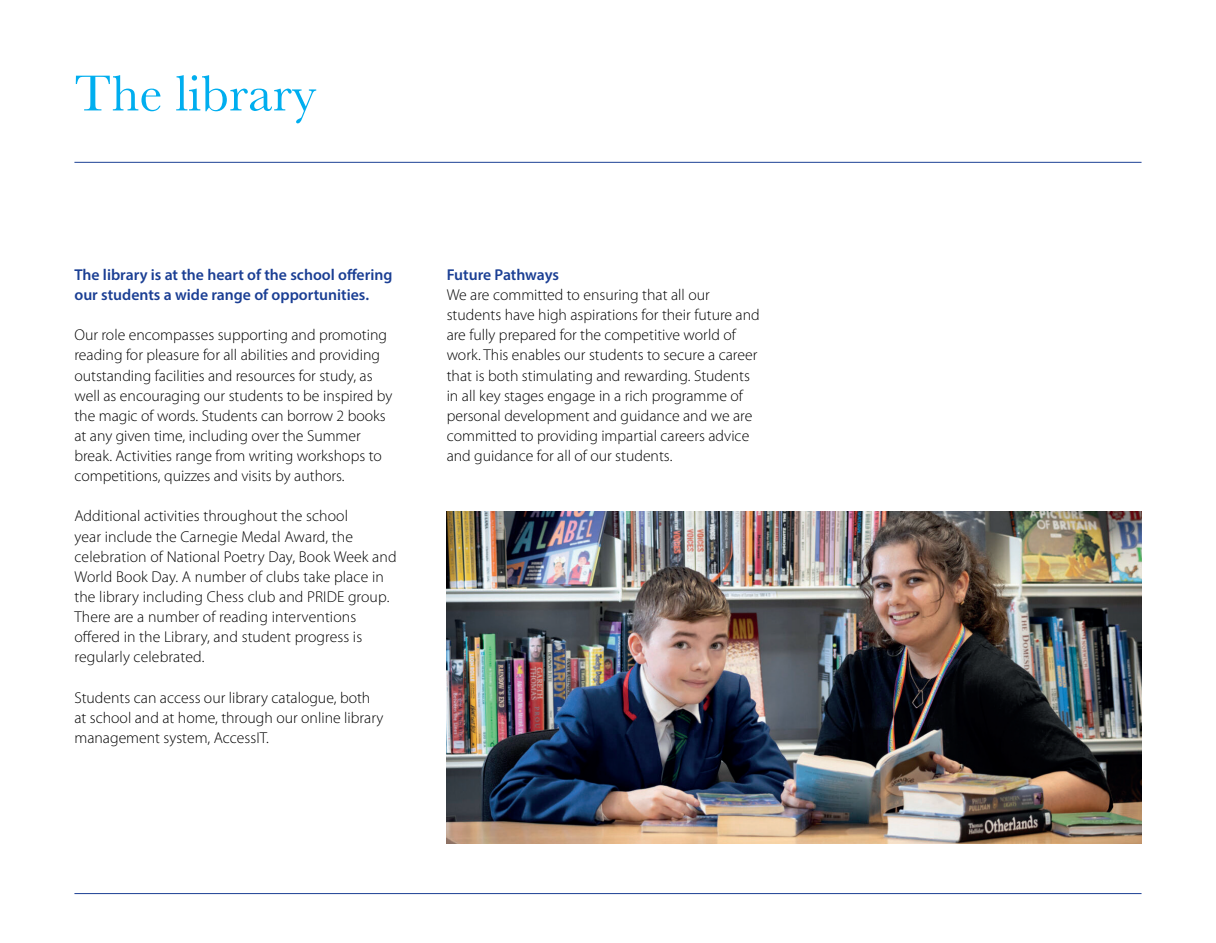
<style>
.page{position:relative;width:1216px;height:943px;background:#fff}
.page>*{position:absolute;margin:0;border:0;box-sizing:border-box;transform-origin:0 0}
.t1{font:52.5px "Baskerville";color:#00aeef}
.t2{font:300 15.75px/20.1px "Myriad Pro";color:#000}
.t3{font:600 15.75px/20.1px "Myriad Pro";color:#1b3f94}
</style>
<div class="page">
<hr style="left:74px;top:893px;width:1067px;height:1px;background:#1b3f94">
<hr style="left:74px;top:162px;width:1067px;height:1px;background:#1b3f94">
<img style="left:446px;top:511px;width:695px;height:332px">
<h1 class="t1" style="left:74px;top:60px;width:243px">The library</h1>
<p class="t3" style="left:74px;top:264px;width:319px">The library is at the heart of the school offering our students a wide range of opportunities.</p>
<p class="t2" style="left:74px;top:325px;width:319px">Our role encompasses supporting and promoting reading for pleasure for all abilities and providing outstanding facilities and resources for study, as well as encouraging our students to be inspired by the magic of words. Students can borrow 2 books at any given time, including over the Summer break. Activities range from writing workshops to competitions, quizzes and visits by authors.</p>
<p class="t2" style="left:74px;top:506px;width:324px">Additional activities throughout the school<br>year include the Carnegie Medal Award, the celebration of National Poetry Day, Book Week and World Book Day. A number of clubs take place in the library including Chess club and PRIDE group.<br>There are a number of reading interventions offered in the Library, and student progress is regularly celebrated.</p>
<p class="t2" style="left:74px;top:687px;width:310px">Students can access our library catalogue, both at school and at home, through our online library management system, AccessIT.</p>
<p class="t3" style="left:446px;top:264px;width:114px">Future Pathways</p>
<p class="t2" style="left:446px;top:284px;width:314px">We are committed to ensuring that all our students have high aspirations for their future and are fully prepared for the competitive world of work. This enables our students to secure a career that is both stimulating and rewarding. Students in all key stages engage in a rich programme of personal development and guidance and we are committed to providing impartial careers advice and guidance for all of our students.</p>
</div>
